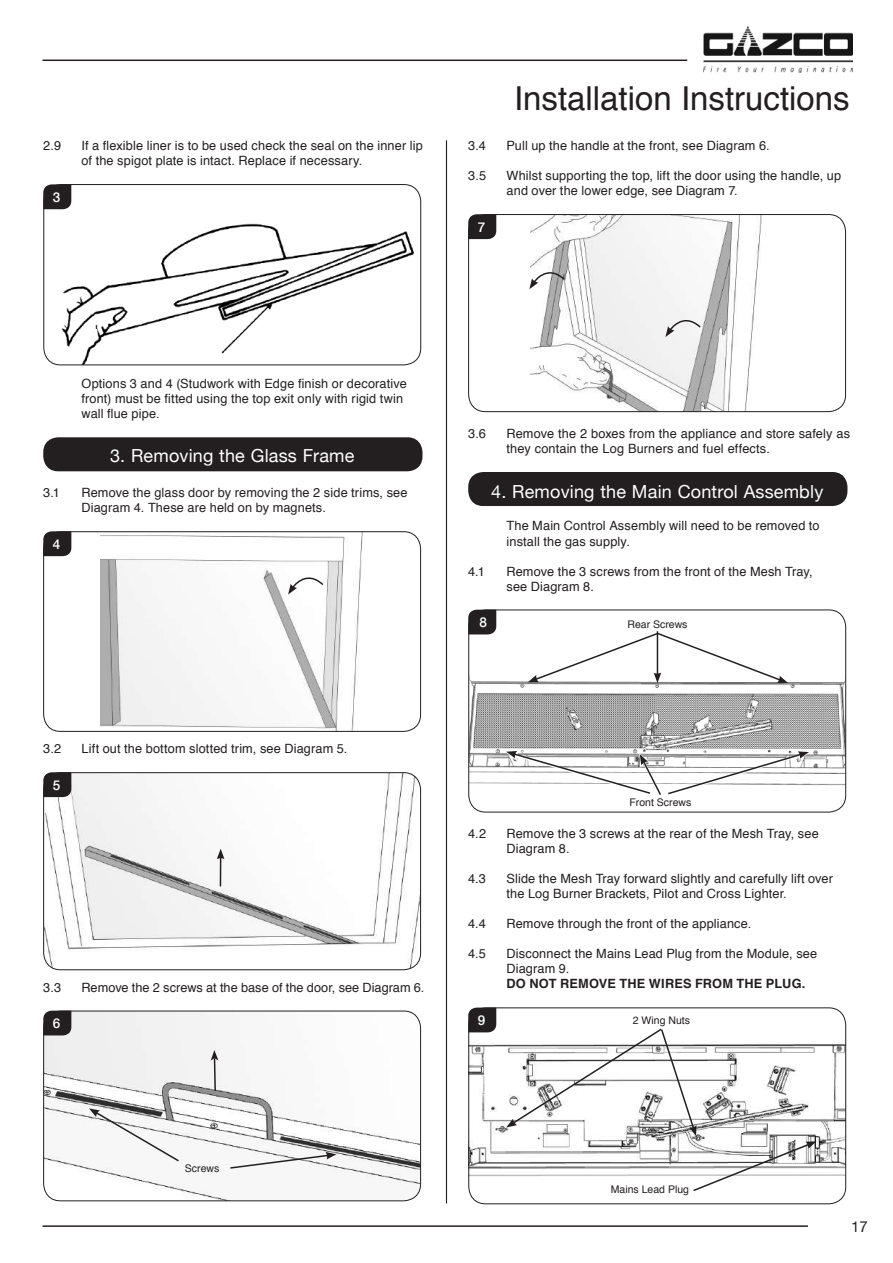
<style>
.page{position:relative;width:893px;height:1263px;background:#fff}
.page>*{position:absolute;margin:0;border:0;box-sizing:border-box;transform-origin:0 0}
.t1{font:33px "Helvetica";color:#231f20}
.t2{font:18px "Helvetica Neue";letter-spacing:.01em;color:#fff}
.t3{font:15px "Helvetica Neue";color:#231f20}
.t4{font:500 13.5px "Helvetica Neue";color:#fff}
.t5{font:12.75px/15px "Helvetica";letter-spacing:.01em;color:#231f20}
.t6{font:700 12.75px "Helvetica";letter-spacing:.015em;color:#231f20}
.t7{font:10.5px "Helvetica";color:#231f20}
</style>
<div class="page">
<hr style="left:43px;top:1225px;width:765px;height:2px;background:#231f20">
<hr style="left:446px;top:140px;width:1px;height:1063px;background:#231f20">
<hr style="left:43px;top:60px;width:644px;height:1px;background:#231f20">
<img style="left:704px;top:27px;width:149px;height:45px">
<img style="left:44px;top:189px;width:377px;height:176px">
<div style="left:43px;top:184px;width:378px;height:181px;border:1px solid #231f20;border-radius:17px"></div>
<svg style="left:43px;top:184px;width:28px;height:25px"></svg>
<div style="left:43px;top:437px;width:379px;height:34px;background:#231f20;border-radius:15px"></div>
<img style="left:101px;top:533px;width:262px;height:197px">
<div style="left:43px;top:531px;width:378px;height:201px;border:1px solid #231f20;border-radius:17px"></div>
<svg style="left:288px;top:569px;width:37px;height:25px"></svg>
<svg style="left:43px;top:531px;width:28px;height:25px"></svg>
<img style="left:44px;top:773px;width:377px;height:197px">
<div style="left:43px;top:772px;width:378px;height:198px;border:1px solid #231f20;border-radius:17px"></div>
<svg style="left:217px;top:849px;width:7px;height:37px"></svg>
<svg style="left:43px;top:772px;width:28px;height:25px"></svg>
<img style="left:44px;top:1011px;width:377px;height:190px">
<div style="left:43px;top:1011px;width:378px;height:190px;border:1px solid #231f20;border-radius:17px"></div>
<svg style="left:89px;top:1108px;width:92px;height:55px"></svg>
<svg style="left:43px;top:1011px;width:28px;height:24px"></svg>
<svg style="left:229px;top:1152px;width:107px;height:18px"></svg>
<svg style="left:211px;top:1050px;width:7px;height:42px"></svg>
<img style="left:530px;top:216px;width:232px;height:194px">
<div style="left:468px;top:214px;width:378px;height:198px;border:1px solid #231f20;border-radius:17px"></div>
<svg style="left:468px;top:214px;width:28px;height:25px"></svg>
<svg style="left:529px;top:263px;width:37px;height:26px"></svg>
<svg style="left:665px;top:311px;width:37px;height:26px"></svg>
<div style="left:468px;top:472px;width:379px;height:34px;background:#231f20;border-radius:15px"></div>
<img style="left:469px;top:678px;width:377px;height:134px">
<div style="left:468px;top:609px;width:378px;height:203px;border:1px solid #231f20;border-radius:17px"></div>
<svg style="left:468px;top:610px;width:28px;height:24px"></svg>
<svg style="left:528px;top:631px;width:260px;height:52px"></svg>
<svg style="left:506px;top:751px;width:304px;height:46px"></svg>
<img style="left:470px;top:1043px;width:374px;height:134px">
<div style="left:468px;top:1007px;width:378px;height:197px;border:1px solid #231f20;border-radius:17px"></div>
<svg style="left:468px;top:1007px;width:28px;height:25px"></svg>
<svg style="left:506px;top:1028px;width:311px;height:163px"></svg>
<p class="t5" style="left:43px;top:139px;width:19px">2.9</p>
<p class="t5" style="left:82px;top:139px;width:343px">If a flexible liner is to be used check the seal on the inner lip of the spigot plate is intact. Replace if necessary.</p>
<p class="t4" style="left:53px;top:186px;width:9px">3</p>
<h1 class="t1" style="left:514px;top:73px;width:337px">Installation Instructions</h1>
<p class="t5" style="left:468px;top:139px;width:19px">3.4</p>
<p class="t5" style="left:506px;top:139px;width:265px">Pull up the handle at the front, see Diagram 6.</p>
<p class="t5" style="left:468px;top:169px;width:19px">3.5</p>
<p class="t5" style="left:506px;top:169px;width:336px">Whilst supporting the top, lift the door using the handle, up and over the lower edge, see Diagram 7.</p>
<p class="t4" style="left:478px;top:216px;width:9px">7</p>
<p class="t5" style="left:82px;top:377px;width:327px">Options 3 and 4 (Studwork with Edge finish or decorative front) must be fitted using the top exit only with rigid twin wall flue pipe.</p>
<h2 class="t2" style="left:110px;top:440px;width:246px">3. Removing the Glass Frame</h2>
<p class="t5" style="left:43px;top:486px;width:18px">3.1</p>
<p class="t5" style="left:82px;top:486px;width:327px">Remove the glass door by removing the 2 side trims, see<br>Diagram 4. These are held on by magnets.</p>
<p class="t4" style="left:53px;top:533px;width:9px">4</p>
<p class="t5" style="left:468px;top:426px;width:19px">3.6</p>
<p class="t5" style="left:506px;top:426px;width:345px">Remove the 2 boxes from the appliance and store safely as they contain the Log Burners and fuel effects.</p>
<h2 class="t2" style="left:491px;top:476px;width:334px">4. Removing the Main Control Assembly</h2>
<p class="t5" style="left:506px;top:519px;width:315px">The Main Control Assembly will need to be removed to install the gas supply.</p>
<p class="t5" style="left:468px;top:564px;width:18px">4.1</p>
<p class="t5" style="left:506px;top:564px;width:308px">Remove the 3 screws from the front of the Mesh Tray, see Diagram 8.</p>
<p class="t4" style="left:479px;top:612px;width:9px">8</p>
<p class="t7" style="left:627px;top:616px;width:62px">Rear Screws</p>
<p class="t5" style="left:43px;top:742px;width:20px">3.2</p>
<p class="t5" style="left:82px;top:742px;width:267px">Lift out the bottom slotted trim, see Diagram 5.</p>
<p class="t4" style="left:53px;top:774px;width:9px">5</p>
<p class="t5" style="left:43px;top:980px;width:19px">3.3</p>
<p class="t5" style="left:82px;top:980px;width:344px">Remove the 2 screws at the base of the door, see Diagram 6.</p>
<p class="t4" style="left:53px;top:1012px;width:9px">6</p>
<p class="t7" style="left:629px;top:794px;width:63px">Front Screws</p>
<p class="t5" style="left:468px;top:827px;width:19px">4.2</p>
<p class="t5" style="left:506px;top:827px;width:314px">Remove the 3 screws at the rear of the Mesh Tray, see<br>Diagram 8.</p>
<p class="t5" style="left:468px;top:872px;width:19px">4.3</p>
<p class="t5" style="left:506px;top:872px;width:328px">Slide the Mesh Tray forward slightly and carefully lift over the Log Burner Brackets, Pilot and Cross Lighter.</p>
<p class="t5" style="left:468px;top:917px;width:19px">4.4</p>
<p class="t5" style="left:506px;top:917px;width:246px">Remove through the front of the appliance.</p>
<p class="t5" style="left:468px;top:947px;width:19px">4.5</p>
<p class="t5" style="left:506px;top:947px;width:312px">Disconnect the Mains Lead Plug from the Module, see<br>Diagram 9.</p>
<p class="t6" style="left:506px;top:974px;width:300px">DO NOT REMOVE THE WIRES FROM THE PLUG.</p>
<p class="t4" style="left:478px;top:1009px;width:9px">9</p>
<p class="t7" style="left:633px;top:1012px;width:59px">2 Wing Nuts</p>
<p class="t7" style="left:185px;top:1160px;width:36px">Screws</p>
<p class="t7" style="left:611px;top:1181px;width:80px">Mains Lead Plug</p>
<p class="t3" style="left:851px;top:1214px;width:18px">17</p>
</div>
